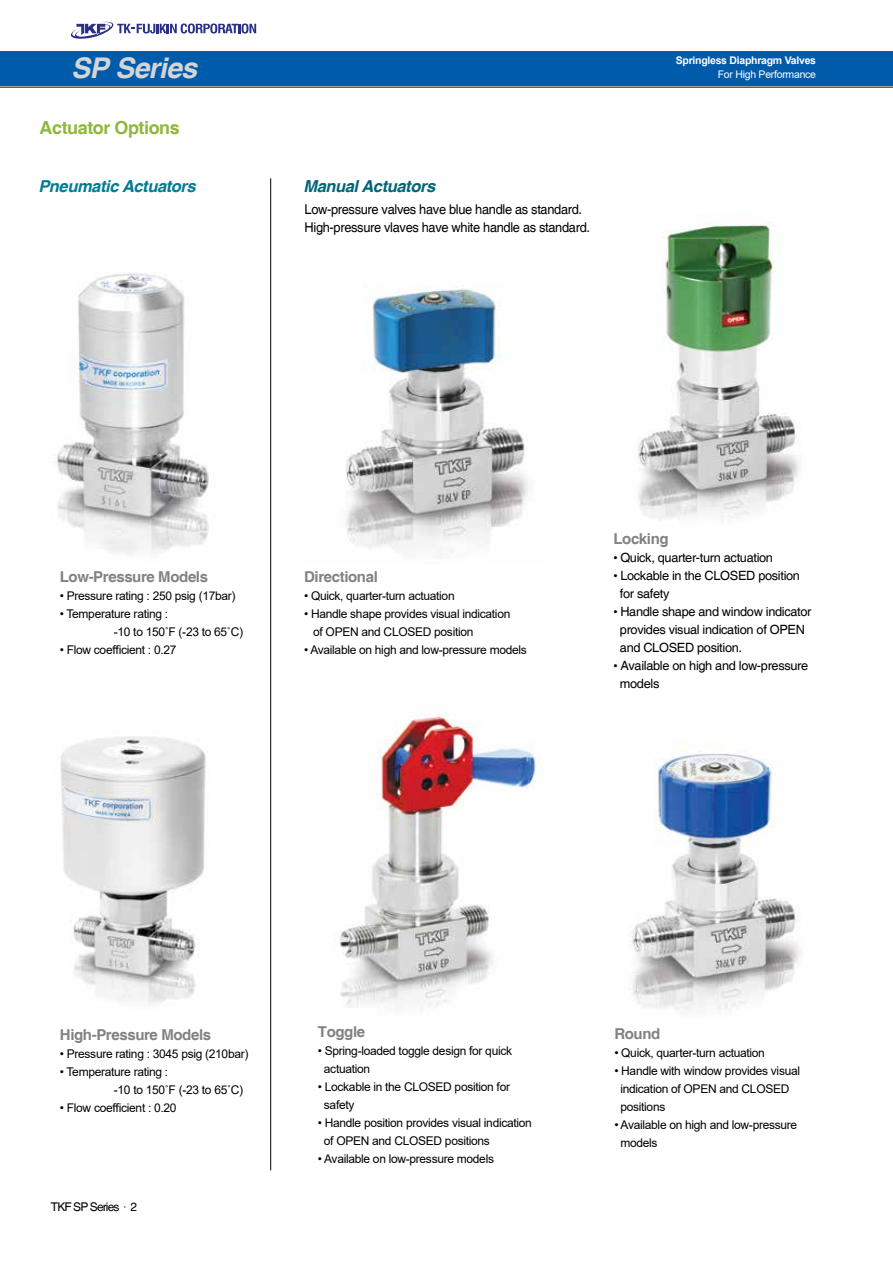
<style>
.page{position:relative;width:893px;height:1263px;background:#fff}
.page>*{position:absolute;margin:0;border:0;box-sizing:border-box;transform-origin:0 0}
.t1{font:italic 700 28.5px "Helvetica";letter-spacing:-.025em;color:#d3d5d6}
.t2{font:700 18px "Helvetica";letter-spacing:-.025em;color:#8fb73e}
.t3{font:italic 700 16.5px "Helvetica";letter-spacing:-.025em;color:#007c91}
.t4{font:italic 700 16.5px "Helvetica";letter-spacing:-.025em;color:#006579}
.t5{font:700 15px "Helvetica";letter-spacing:-.025em;color:#808285}
.t6{font:13.5px/18px "Helvetica";letter-spacing:-.025em;color:#000;scale:.95 1}
.t7{font:12.75px/18px "Helvetica";letter-spacing:-.025em;color:#000}
.t8{font:12px/18px "Arial";letter-spacing:-.025em;color:#000}
.t9{font:12px "Helvetica";letter-spacing:-.075em;color:#000}
.t10{font:700 10.5px "Arial";letter-spacing:-.025em;color:#fff}
.t11{font:10.5px "Arial";letter-spacing:-.025em;color:#fff}
.s1{font-family:"Arial";font-size:12px}
.s2{font-family:"Times New Roman"}
</style>
<div class="page">
<svg style="left:71px;top:22px;width:185px;height:17px"></svg>
<div style="left:0;top:51px;width:893px;height:34px;background:#005baa"></div>
<hr style="left:0;top:87px;width:893px;height:1px;background:#000">
<hr style="left:270px;top:178px;width:1px;height:992px;background:#000">
<img style="left:53px;top:272px;width:156px;height:282px">
<img style="left:346px;top:285px;width:182px;height:273px">
<img style="left:638px;top:222px;width:162px;height:298px">
<img style="left:61px;top:737px;width:145px;height:269px">
<img style="left:335px;top:714px;width:202px;height:297px">
<img style="left:628px;top:751px;width:172px;height:260px">
<svg style="left:683px;top:761px;width:3px;height:4px"></svg>
<h1 class="t1" style="left:71px;top:50px;width:127px">SP Series</h1>
<h2 class="t2" style="left:40px;top:116px;width:142px">Actuator Options</h2>
<h3 class="t3" style="left:38px;top:176px;width:159px">Pneumatic Actuators</h3>
<h3 class="t4" style="left:303px;top:176px;width:133px">Manual Actuators</h3>
<p class="t6" style="left:305px;top:200px;width:302px">Low-pressure valves have blue handle as standard.<br>High-pressure vlaves have white handle as standard.</p>
<p class="t10" style="left:676px;top:53px;width:142px">Springless Diaphragm Valves</p>
<p class="t11" style="left:718px;top:67px;width:100px">For High Performance</p>
<p class="t5" style="left:60px;top:568px;width:150px">Low-Pressure Models</p>
<p class="t8" style="left:60px;top:587px;width:177px">• Pressure rating : 250 psig (17bar)</p>
<p class="t8" style="left:114px;top:605px;width:131px;text-indent:-54px">• Temperature rating :<br>-10 to 150˚F (-23 to 65˚C)</p>
<p class="t8" style="left:60px;top:641px;width:118px">• Flow coefficient : 0.27</p>
<p class="t5" style="left:304px;top:567px;width:75px">Directional</p>
<p class="t8" style="left:304px;top:587px;width:152px">• Quick, quarter-turn actuation</p>
<p class="t8" style="left:313px;top:605px;width:199px;text-indent:-9px">• Handle shape provides visual indication of OPEN and CLOSED position</p>
<p class="t8" style="left:304px;top:641px;width:224px">• Available on high and low-pressure models</p>
<p class="t5" style="left:613px;top:530px;width:57px">Locking</p>
<p class="t7" style="left:613px;top:549px;width:161px"><span class="s1">•</span> Quick, quarter-turn actuation</p>
<p class="t7" style="left:620px;top:567px;width:182px;text-indent:-6px"><span class="s1">•</span> Lockable in the CLOSED position for safety</p>
<p class="t7" style="left:620px;top:603px;width:193px;text-indent:-6px"><span class="s1">•</span> Handle shape and window indicator provides visual indication of OPEN and CLOSED position.</p>
<p class="t7" style="left:620px;top:657px;width:190px;text-indent:-6px"><span class="s1">•</span> Available on high and low-pressure models</p>
<p class="t5" style="left:60px;top:1026px;width:153px">High-Pressure Models</p>
<p class="t8" style="left:60px;top:1045px;width:190px">• Pressure rating : 3045 psig (210bar)</p>
<p class="t8" style="left:114px;top:1063px;width:131px;text-indent:-54px">• Temperature rating :<br>-10 to 150˚F (-23 to 65˚C)</p>
<p class="t8" style="left:60px;top:1099px;width:118px">• Flow coefficient : 0.20</p>
<p class="t9" style="left:51px;top:1199px;width:88px">TKF SP Series <span class="s2">∙</span> 2</p>
<p class="t5" style="left:318px;top:1023px;width:49px">Toggle</p>
<p class="t8" style="left:324px;top:1042px;width:190px;text-indent:-6px">• Spring-loaded toggle design for quick actuation</p>
<p class="t8" style="left:324px;top:1078px;width:188px;text-indent:-6px">• Lockable in the CLOSED position for safety</p>
<p class="t8" style="left:324px;top:1114px;width:209px;text-indent:-6px">• Handle position provides visual indication of OPEN and CLOSED positions</p>
<p class="t8" style="left:318px;top:1150px;width:178px">• Available on low-pressure models</p>
<p class="t5" style="left:614px;top:1025px;width:47px">Round</p>
<p class="t8" style="left:614px;top:1044px;width:152px">• Quick, quarter-turn actuation</p>
<p class="t8" style="left:620px;top:1062px;width:181px;text-indent:-6px">• Handle with window provides visual indication of OPEN and CLOSED positions</p>
<p class="t8" style="left:620px;top:1116px;width:178px;text-indent:-6px">• Available on high and low-pressure models</p>
</div>
